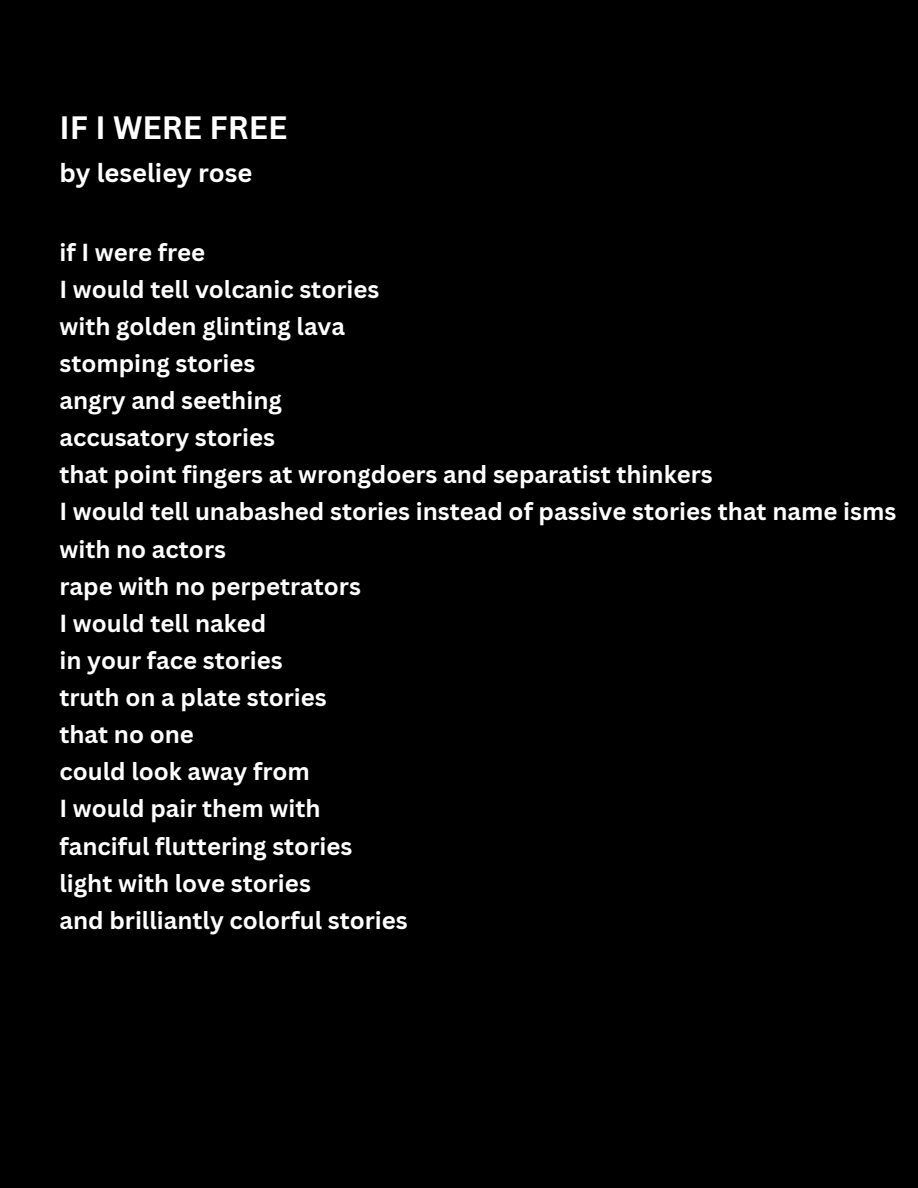
<style>
.page{position:relative;width:918px;height:1188px;background:#000}
.page>*{position:absolute;margin:0;border:0;box-sizing:border-box;transform-origin:0 0}
.t1{font:700 31.5px "Canva Sans";color:#fff}
.t2{font:700 25.5px "Canva Sans";color:#fff}
.t3{font:700 24px/37.2px "Canva Sans";color:#fff}
</style>
<div class="page">
<h1 class="t1" style="left:59px;top:105px;width:229px">IF I WERE FREE</h1>
<h1 class="t2" style="left:59px;top:155px;width:194px">by leseliey rose</h1>
<h1 class="t3" style="left:59px;top:233px;width:838px">if I were free<br>I would tell volcanic stories<br>with golden glinting lava<br>stomping stories<br>angry and seething<br>accusatory stories<br>that point fingers at wrongdoers and separatist thinkers<br>I would tell unabashed stories instead of passive stories that name isms with no actors<br>rape with no perpetrators<br>I would tell naked<br>in your face stories<br>truth on a plate stories<br>that no one<br>could look away from<br>I would pair them with<br>fanciful fluttering stories<br>light with love stories<br>and brilliantly colorful stories</h1>
</div>
